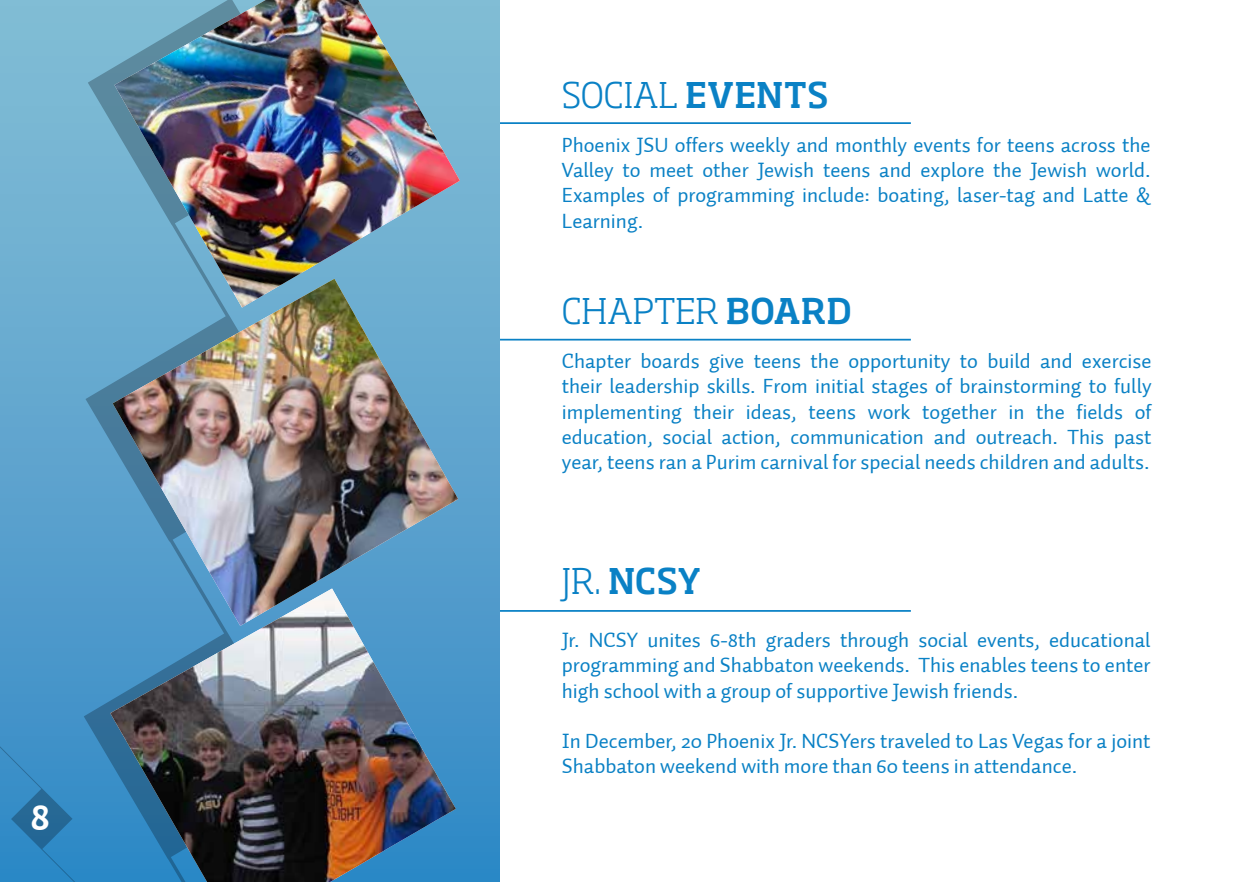
<style>
.page{position:relative;width:1260px;height:882px;background:#fff}
.page>*{position:absolute;margin:0;border:0;box-sizing:border-box;transform-origin:0 0}
.t1{font:700 38.5px "Auto 1";color:#fff}
.t2{font:300 35px "Soho Std";color:#0a81c5}
.t3{font:500 35px "Soho Std";color:#0a81c5}
.t4{font:21px/25.2px "Auto 1";color:#0a81c5;text-align:justify}
.s1{font-weight:500}
.s2{font-weight:300}
</style>
<div class="page">
<hr style="left:484px;top:122px;width:427px;height:2px;background:#0a81c5">
<hr style="left:500px;top:339px;width:411px;height:2px;background:#0a81c5">
<hr style="left:500px;top:610px;width:411px;height:2px;background:#0a81c5">
<div style="left:0;top:0;width:500px;height:882px;background:linear-gradient(to bottom,#88c0d6,#3389c6)"></div>
<svg style="left:77px;top:0;width:37px;height:882px;background:#5ea3ca"></svg>
<img style="left:114px;top:0;width:346px;height:308px">
<img style="left:113px;top:279px;width:345px;height:347px">
<img style="left:110px;top:589px;width:346px;height:293px">
<svg style="left:0;top:738px;width:92px;height:144px;background:#3286bf"></svg>
<h1 class="t1" style="left:30px;top:792px;width:21px">8</h1>
<h2 class="t2" style="left:562px;top:73px;width:269px">SOCIAL <span class="s1">EVENTS</span></h2>
<p class="t4" style="left:562px;top:133px;width:590px">Phoenix JSU offers weekly and monthly events for teens across the Valley to meet other Jewish teens and explore the Jewish world.<br>Examples of programming include: boating, laser-tag and Latte &amp; Learning.</p>
<h2 class="t2" style="left:562px;top:289px;width:292px">CHAPTER <span class="s1">BOARD</span></h2>
<p class="t4" style="left:562px;top:349px;width:591px">Chapter boards give teens the opportunity to build and exercise their leadership skills. From initial stages of brainstorming to fully implementing their ideas, teens work together in the fields of education, social action, communication and outreach. This past year, teens ran a Purim carnival for special needs children and adults.</p>
<h2 class="t3" style="left:562px;top:558px;width:141px"><span class="s2">JR.</span> NCSY</h2>
<p class="t4" style="left:562px;top:628px;width:590px">Jr. NCSY unites 6-8th graders through social events, educational programming and Shabbaton weekends. This enables teens to enter high school with a group of supportive Jewish friends.</p>
<p class="t4" style="left:562px;top:729px;width:590px">In December, 20 Phoenix Jr. NCSYers traveled to Las Vegas for a joint<br>Shabbaton weekend with more than 60 teens in attendance.</p>
</div>
